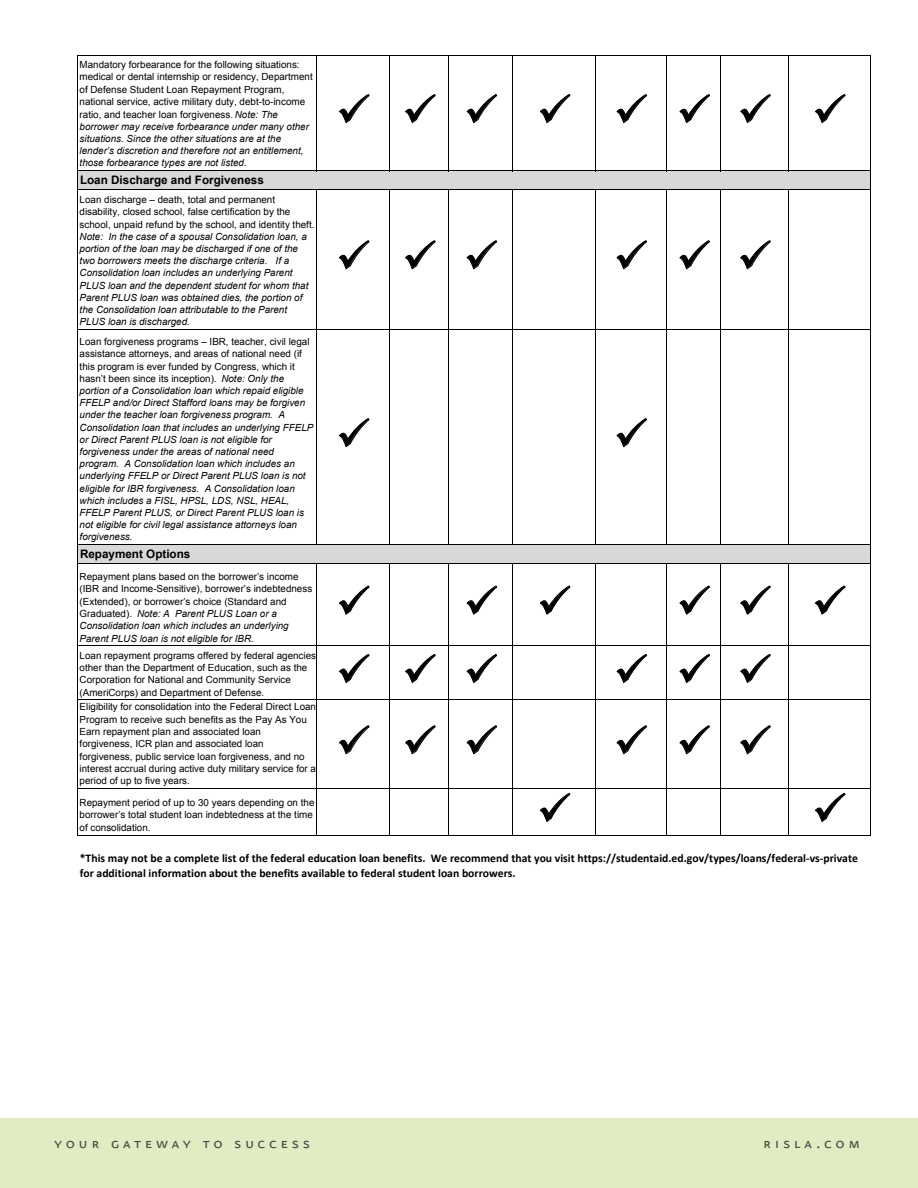
<style>
.page{position:relative;width:918px;height:1188px;background:#fff}
.page>*{position:absolute;margin:0;border:0;box-sizing:border-box;transform-origin:0 0}
.t1{font:43.95px "Wingdings";color:#000}
.t2{font:18px "Eureka Sans Regular Caps";letter-spacing:.2em;color:#524a47}
.t3{font:700 11.7px/15.3px "Calibri";color:#000}
.t4{font:700 11.7px "Arial";color:#000}
.t5{font:9.9px/12.3px "Arial";color:#000}
.t6{font:italic 9.9px/12.3px "Arial";color:#000}
.s1{font-style:italic}
.s2{font-style:normal}
</style>
<div class="page">
<div style="left:0;top:1119px;width:918px;height:69px;background:#e0edc3"></div>
<div style="left:78px;top:171px;width:792px;height:18px;background:#d8d8d8"></div>
<div style="left:78px;top:545px;width:792px;height:18px;background:#d8d8d8"></div>
<svg style="left:339px;top:94px;width:31px;height:29px"></svg>
<svg style="left:405px;top:94px;width:31px;height:29px"></svg>
<svg style="left:466px;top:94px;width:32px;height:29px"></svg>
<svg style="left:540px;top:94px;width:31px;height:29px"></svg>
<svg style="left:616px;top:94px;width:32px;height:29px"></svg>
<svg style="left:679px;top:94px;width:31px;height:29px"></svg>
<svg style="left:740px;top:94px;width:31px;height:29px"></svg>
<svg style="left:815px;top:94px;width:31px;height:29px"></svg>
<svg style="left:339px;top:240px;width:31px;height:30px"></svg>
<svg style="left:405px;top:240px;width:31px;height:30px"></svg>
<svg style="left:466px;top:240px;width:32px;height:30px"></svg>
<svg style="left:616px;top:240px;width:32px;height:30px"></svg>
<svg style="left:679px;top:240px;width:31px;height:30px"></svg>
<svg style="left:740px;top:240px;width:31px;height:30px"></svg>
<svg style="left:339px;top:585px;width:31px;height:30px"></svg>
<svg style="left:466px;top:585px;width:32px;height:30px"></svg>
<svg style="left:540px;top:585px;width:31px;height:30px"></svg>
<svg style="left:679px;top:585px;width:31px;height:30px"></svg>
<svg style="left:740px;top:585px;width:31px;height:30px"></svg>
<svg style="left:815px;top:585px;width:31px;height:30px"></svg>
<svg style="left:339px;top:654px;width:31px;height:29px"></svg>
<svg style="left:405px;top:654px;width:31px;height:29px"></svg>
<svg style="left:466px;top:654px;width:32px;height:29px"></svg>
<svg style="left:616px;top:654px;width:32px;height:29px"></svg>
<svg style="left:679px;top:654px;width:31px;height:29px"></svg>
<svg style="left:740px;top:654px;width:31px;height:29px"></svg>
<svg style="left:339px;top:725px;width:31px;height:30px"></svg>
<svg style="left:405px;top:725px;width:31px;height:30px"></svg>
<svg style="left:466px;top:725px;width:32px;height:30px"></svg>
<svg style="left:616px;top:725px;width:32px;height:30px"></svg>
<svg style="left:679px;top:725px;width:31px;height:30px"></svg>
<svg style="left:740px;top:725px;width:31px;height:30px"></svg>
<hr style="left:316px;top:56px;width:1px;height:115px;background:#000">
<hr style="left:389px;top:56px;width:1px;height:115px;background:#000">
<hr style="left:448px;top:56px;width:1px;height:115px;background:#000">
<hr style="left:512px;top:56px;width:1px;height:115px;background:#000">
<hr style="left:595px;top:56px;width:1px;height:115px;background:#000">
<hr style="left:666px;top:56px;width:1px;height:115px;background:#000">
<hr style="left:720px;top:56px;width:1px;height:115px;background:#000">
<hr style="left:788px;top:56px;width:1px;height:115px;background:#000">
<hr style="left:316px;top:190px;width:1px;height:355px;background:#000">
<hr style="left:389px;top:190px;width:1px;height:355px;background:#000">
<hr style="left:448px;top:190px;width:1px;height:355px;background:#000">
<hr style="left:512px;top:190px;width:1px;height:355px;background:#000">
<hr style="left:595px;top:190px;width:1px;height:355px;background:#000">
<hr style="left:666px;top:190px;width:1px;height:355px;background:#000">
<hr style="left:720px;top:190px;width:1px;height:355px;background:#000">
<hr style="left:788px;top:190px;width:1px;height:355px;background:#000">
<hr style="left:77px;top:55px;width:1px;height:781px;background:#000">
<hr style="left:316px;top:564px;width:1px;height:272px;background:#000">
<hr style="left:389px;top:564px;width:1px;height:272px;background:#000">
<hr style="left:448px;top:564px;width:1px;height:272px;background:#000">
<hr style="left:512px;top:564px;width:1px;height:272px;background:#000">
<hr style="left:595px;top:564px;width:1px;height:272px;background:#000">
<hr style="left:666px;top:564px;width:1px;height:272px;background:#000">
<hr style="left:720px;top:564px;width:1px;height:272px;background:#000">
<hr style="left:788px;top:564px;width:1px;height:272px;background:#000">
<hr style="left:870px;top:56px;width:1px;height:780px;background:#000">
<hr style="left:78px;top:55px;width:793px;height:1px;background:#000">
<hr style="left:78px;top:170px;width:793px;height:1px;background:#000">
<hr style="left:78px;top:189px;width:793px;height:1px;background:#000">
<hr style="left:78px;top:329px;width:793px;height:1px;background:#000">
<hr style="left:78px;top:544px;width:793px;height:1px;background:#000">
<hr style="left:78px;top:563px;width:793px;height:1px;background:#000">
<hr style="left:78px;top:645px;width:793px;height:1px;background:#000">
<hr style="left:78px;top:700px;width:793px;height:1px;background:#000">
<hr style="left:78px;top:788px;width:793px;height:1px;background:#000">
<hr style="left:78px;top:835px;width:793px;height:1px;background:#000">
<svg style="left:339px;top:418px;width:31px;height:30px"></svg>
<svg style="left:616px;top:418px;width:31px;height:30px"></svg>
<svg style="left:539px;top:793px;width:32px;height:29px"></svg>
<svg style="left:815px;top:793px;width:31px;height:29px"></svg>
<p class="t5" style="left:80px;top:59px;width:235px">Mandatory forbearance for the following situations: medical or dental internship or residency, Department of Defense Student Loan Repayment Program, national service, active military duty, debt-to-income ratio, and teacher loan forgiveness. <span class="s1">Note: The borrower may receive forbearance under many other situations. Since the other situations are at the lender’s discretion and therefore not an entitlement, those forbearance types are not listed.</span></p>
<p class="t4" style="left:80px;top:171px;width:185px">Loan Discharge and Forgiveness</p>
<p class="t6" style="left:80px;top:193px;width:236px"><span class="s2">Loan discharge – death, total and permanent disability, closed school, false certification by the school, unpaid refund by the school, and identity theft.<br></span>Note: In the case of a spousal Consolidation loan, a portion of the loan may be discharged if one of the two borrowers meets the discharge criteria. If a Consolidation loan includes an underlying Parent PLUS loan and the dependent student for whom that Parent PLUS loan was obtained dies, the portion of the Consolidation loan attributable to the Parent PLUS loan is discharged.</p>
<p class="t6" style="left:80px;top:335px;width:235px"><span class="s2">Loan forgiveness programs – IBR, teacher, civil legal assistance attorneys, and areas of national need (if this program is ever funded by Congress, which it hasn’t been since its inception).</span> Note: Only the portion of a Consolidation loan which repaid eligible FFELP and/or Direct Stafford loans may be forgiven under the teacher loan forgiveness program. A Consolidation loan that includes an underlying FFELP or Direct Parent PLUS loan is not eligible for forgiveness under the areas of national need program. A Consolidation loan which includes an underlying FFELP or Direct Parent PLUS loan is not eligible for IBR forgiveness. A Consolidation loan which includes a FISL, HPSL, LDS, NSL, HEAL, FFELP Parent PLUS, or Direct Parent PLUS loan is not eligible for civil legal assistance attorneys loan forgiveness.</p>
<p class="t5" style="left:80px;top:571px;width:234px">Repayment plans based on the borrower’s income (IBR and Income-Sensitive), borrower’s indebtedness (Extended), or borrower’s choice (Standard and Graduated). <span class="s1">Note: A Parent PLUS Loan or a Consolidation loan which includes an underlying Parent PLUS loan is not eligible for IBR.</span></p>
<p class="t4" style="left:80px;top:545px;width:112px">Repayment Options</p>
<p class="t1" style="left:336px;top:89px;width:512px">✓✓✓ ✓ ✓✓✓ ✓</p>
<p class="t1" style="left:336px;top:235px;width:164px">✓✓✓</p>
<p class="t1" style="left:614px;top:235px;width:160px">✓✓✓</p>
<p class="t1" style="left:336px;top:580px;width:237px">✓ ✓✓</p>
<p class="t1" style="left:677px;top:580px;width:172px">✓✓ ✓</p>
<p class="t5" style="left:80px;top:649px;width:238px">Loan repayment programs offered by federal agencies other than the Department of Education, such as the Corporation for National and Community Service (AmeriCorps) and Department of Defense.</p>
<p class="t1" style="left:336px;top:648px;width:164px">✓✓✓</p>
<p class="t1" style="left:614px;top:648px;width:160px">✓✓✓</p>
<p class="t5" style="left:80px;top:701px;width:238px">Eligibility for consolidation into the Federal Direct Loan Program to receive such benefits as the Pay As You Earn repayment plan and associated loan forgiveness, ICR plan and associated loan forgiveness, public service loan forgiveness, and no interest accrual during active duty military service for a period of up to five years.</p>
<p class="t1" style="left:336px;top:720px;width:164px">✓✓✓</p>
<p class="t1" style="left:614px;top:720px;width:160px">✓✓✓</p>
<p class="t5" style="left:80px;top:797px;width:236px">Repayment period of up to 30 years depending on the borrower’s total student loan indebtedness at the time of consolidation.</p>
<p class="t3" style="left:80px;top:850px;width:780px">*This may not be a complete list of the federal education loan benefits. We recommend that you visit https://studentaid.ed.gov/types/loans/federal‐vs‐private for additional information about the benefits available to federal student loan borrowers.</p>
<h2 class="t2" style="left:54px;top:1134px;width:257px">your gateway to success</h2>
<h2 class="t2" style="left:763px;top:1134px;width:98px">risla.com</h2>
</div>
